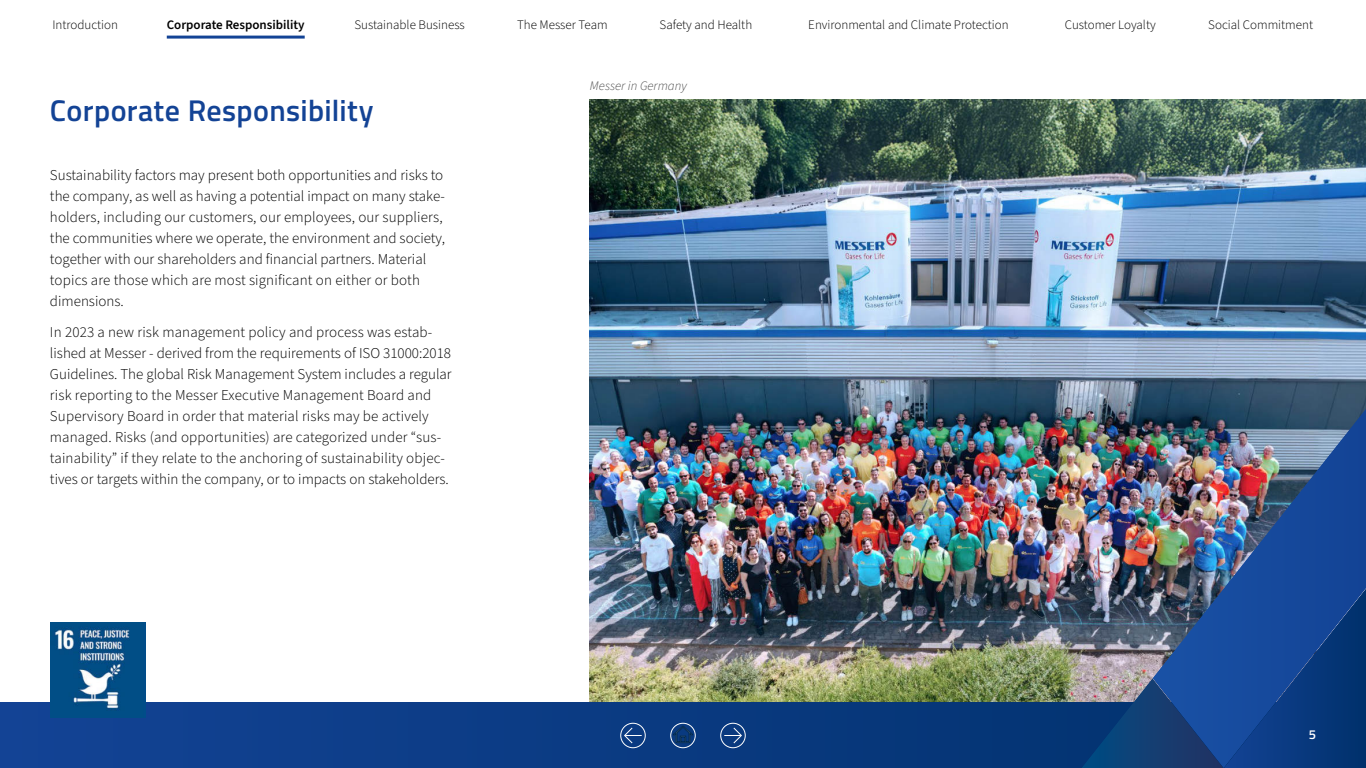
<style>
.page{position:relative;width:1366px;height:768px;background:#fff}
.page>*{position:absolute;margin:0;border:0;box-sizing:border-box;transform-origin:0 0}
.t1{font:600 30px "Titillium Web";letter-spacing:.01em;color:#134395}
.t2{font:300 15px/21px "Source Sans 3";color:#000}
.t3{font:300 13px "Source Sans 3";color:#000}
.t4{font:600 13px "Source Sans 3";color:#000}
.t5{font:italic 300 13px "Source Sans 3";color:#4d4d4d}
.t6{font:600 13px "Titillium Web";color:#fff}
</style>
<div class="page">
<img style="left:590px;top:100px;width:776px;height:603px">
<svg style="left:0;top:703px;width:1081px;height:65px;fill:#0c3c84"></svg>
<img style="left:50px;top:622px;width:95px;height:95px">
<img style="left:1152px;top:409px;width:214px;height:179px">
<svg style="left:1081px;top:588px;width:285px;height:180px"></svg>
<hr style="left:167px;top:36px;width:138px;height:3px;background:#134395">
<svg style="left:673px;top:726px;width:20px;height:17px"></svg>
<div style="left:671px;top:723px;width:24px;height:25px;border:1px solid #fff;border-radius:50%"></div>
<svg style="left:724px;top:727px;width:18px;height:17px"></svg>
<div style="left:720px;top:723px;width:26px;height:25px;border:1px solid #fff;border-radius:50%"></div>
<svg style="left:624px;top:727px;width:18px;height:17px"></svg>
<div style="left:620px;top:723px;width:26px;height:25px;border:1px solid #fff;border-radius:50%"></div>
<p class="t3" style="left:52px;top:19px;width:67px">Introduction</p>
<p class="t3" style="left:660px;top:19px;width:94px">Safety and Health</p>
<p class="t4" style="left:167px;top:19px;width:139px">Corporate Responsibility</p>
<p class="t3" style="left:354px;top:19px;width:112px">Sustainable Business</p>
<p class="t3" style="left:517px;top:19px;width:92px">The Messer Team</p>
<p class="t3" style="left:808px;top:19px;width:202px">Environmental and Climate Protection</p>
<p class="t3" style="left:1065px;top:19px;width:92px">Customer Loyalty</p>
<p class="t3" style="left:1208px;top:19px;width:106px">Social Commitment</p>
<p class="t5" style="left:590px;top:80px;width:98px">Messer in Germany</p>
<h1 class="t1" style="left:50px;top:98px;width:325px">Corporate Responsibility</h1>
<p class="t2" style="left:50px;top:166px;width:397px">Sustainability factors may present both opportunities and risks to the company, as well as having a potential impact on many stake&shy;holders, including our customers, our employees, our suppliers, the communities where we operate, the environment and society, together with our shareholders and 昀椀nancial partners. Material topics are those which are most signi昀椀cant on either or both dimensions.</p>
<p class="t2" style="left:50px;top:323px;width:403px">In 2023 a new risk management policy and process was estab&shy;lished at Messer - derived from the requirements of ISO 31000:2018<br>Guidelines. The global Risk Management System includes a regular risk reporting to the Messer Executive Management Board and Supervisory Board in order that material risks may be actively managed. Risks (and opportunities) are categorized under “sus&shy;tainability” if they relate to the anchoring of sustainability objec&shy;tives or targets within the company, or to impacts on stakeholders.</p>
<p class="t6" style="left:1309px;top:730px;width:9px">5</p>
</div>
